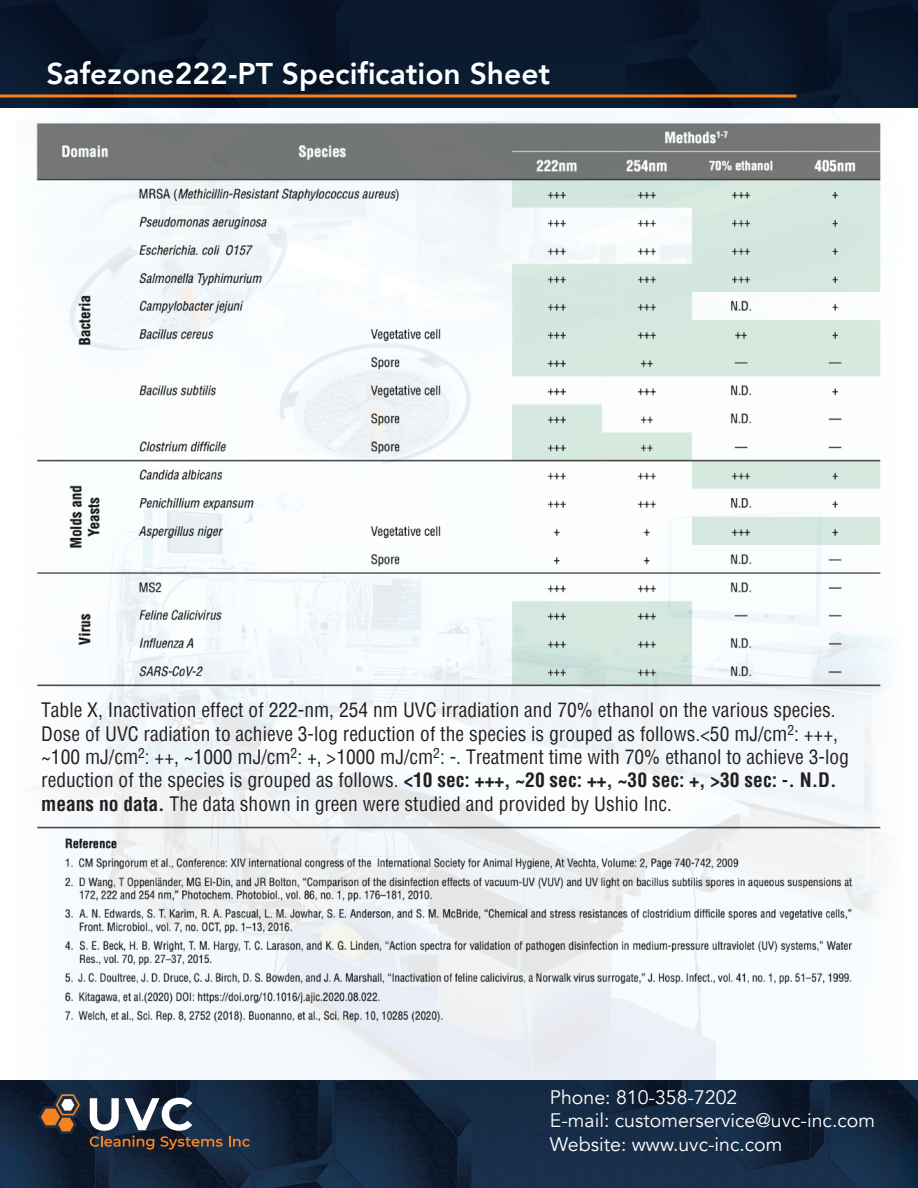
<style>
.page{position:relative;width:918px;height:1188px;background:#fff}
.page>*{position:absolute;margin:0;border:0;box-sizing:border-box;transform-origin:0 0}
.t1{font:800 30px "Avenir";color:#fff}
.t2{font:condensed 19.5px/23.4px "Helvetica";color:#231f20}
.t3{font:19.5px/23.4px "Avenir";color:#fff}
.s1{font-weight:700}
</style>
<div class="page">
<img style="left:36px;top:108px;width:849px;height:972px">
<img style="left:0;top:0;width:918px;height:108px">
<img style="left:0;top:1080px;width:918px;height:108px">
<svg style="left:229px;top:1136px;width:21px;height:11px"></svg>
<svg style="left:38px;top:1092px;width:185px;height:58px;background:#494c54"></svg>
<svg style="left:0;top:94px;width:796px;height:4px;background:#ba6723"></svg>
<img style="left:36px;top:122px;width:850px;height:567px">
<img style="left:36px;top:825px;width:849px;height:198px">
<h1 class="t1" style="left:46px;top:50px;width:505px">Safezone222-PT Specification Sheet</h1>
<p class="t2" style="left:41px;top:698px;width:809px">Table X, Inactivation effect of 222-nm, 254 nm UVC irradiation and 70% ethanol on the various species.<br>Dose of UVC radiation to achieve 3-log reduction of the species is grouped as follows.&lt;50 mJ/cm<sup>2</sup>: +++, ~100 mJ/cm<sup>2</sup>: ++, ~1000 mJ/cm<sup>2</sup>: +, &gt;1000 mJ/cm<sup>2</sup>: -. Treatment time with 70% ethanol to achieve 3-log reduction of the species is grouped as follows. <span class="s1">&lt;10 sec: +++, ~20 sec: ++, ~30 sec: +, &gt;30 sec: -. N.D. means no data.</span> The data shown in green were studied and provided by Ushio Inc.</p>
<p class="t3" style="left:550px;top:1086px;width:327px">Phone: 810-358-7202<br>E-mail: customerservice@uvc-inc.com<br>Website: www.uvc-inc.com</p>
</div>
